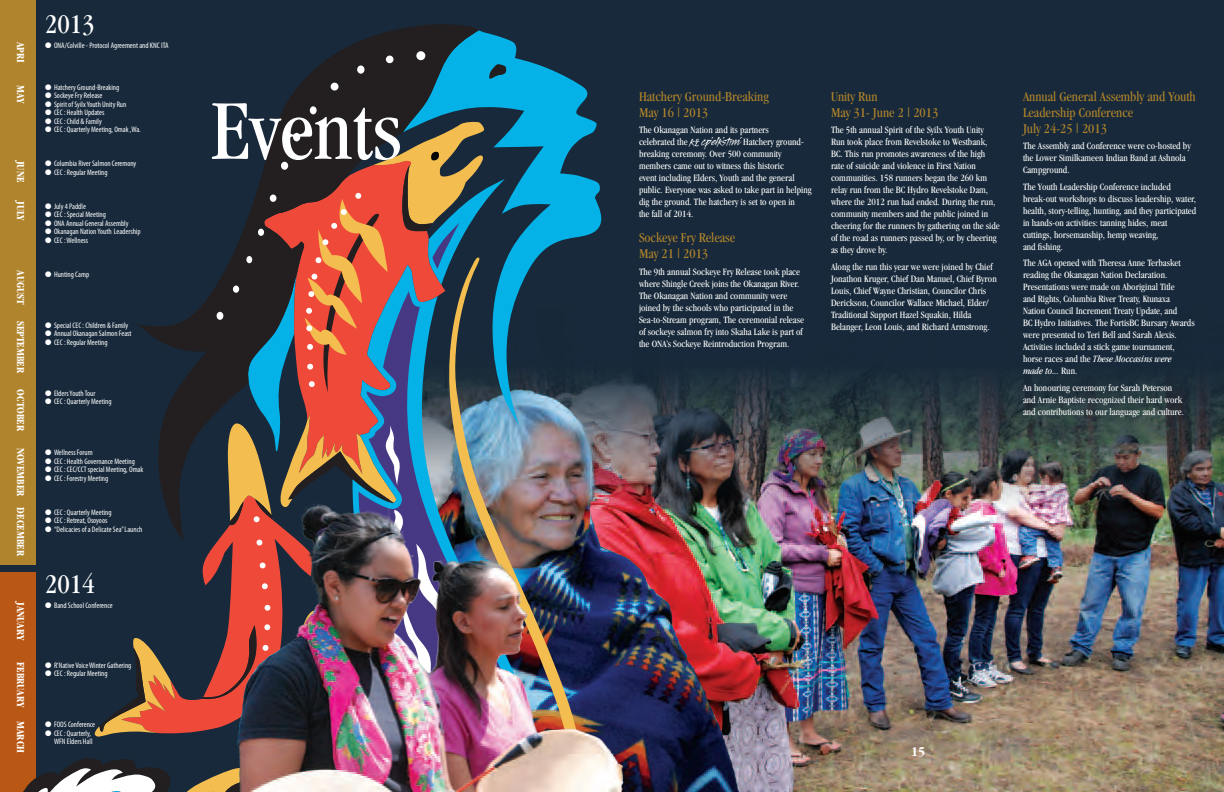
<style>
.page{position:relative;width:1224px;height:792px;background:#17293a}
.page>*{position:absolute;margin:0;border:0;box-sizing:border-box;transform-origin:0 0}
.t1{font:condensed 88px "Garamond";color:#fff}
.t2{font:condensed 28px "Garamond";color:#fff}
.t3{font:condensed 14px/16px "Garamond";color:#b0842c}
.t4{font:700 condensed 14px "Garamond";color:#fff}
.t5{font:700 condensed 11px "Garamond";color:#fff}
.t6{font:condensed 10px/12px "Garamond";color:#fff}
.t7{font:condensed 8px/8.5px "Myriad Pro";color:#fff;text-align:right}
.s1{font-family:"Legault";font-stretch:normal;font-size:14px}
.s2{font-style:italic}
</style>
<div class="page">
<img style="left:611px;top:372px;width:613px;height:420px">
<img style="left:596px;top:381px;width:151px;height:411px">
<div style="left:0;top:0;width:36px;height:564px;background:#b0842c"></div>
<div style="left:0;top:572px;width:36px;height:220px;background:#b95814"></div>
<svg style="left:693px;top:139px;width:7px;height:7px"></svg>
<svg style="left:479px;top:30px;width:123px;height:396px;fill:#05b2e7"></svg>
<svg style="left:489px;top:64px;width:18px;height:15px"></svg>
<svg style="left:521px;top:257px;width:75px;height:242px"></svg>
<svg style="left:280px;top:24px;width:199px;height:91px;fill:#231f20"></svg>
<div style="left:416px;top:51px;width:9px;height:9px;background:#fff;border-radius:50%"></div>
<div style="left:386px;top:56px;width:8px;height:7px;background:#fff;border-radius:50%"></div>
<div style="left:357px;top:66px;width:8px;height:8px;background:#fff;border-radius:50%"></div>
<div style="left:331px;top:83px;width:8px;height:8px;background:#fff;border-radius:50%"></div>
<div style="left:310px;top:106px;width:7px;height:8px;background:#fff;border-radius:50%"></div>
<svg style="left:521px;top:265px;width:41px;height:234px"></svg>
<img style="left:521px;top:291px;width:28px;height:208px">
<img style="left:521px;top:499px;width:113px;height:293px">
<img style="left:6px;top:115px;width:515px;height:677px">
<p class="t5" style="left:27px;top:42px;width:22px;rotate:90deg">Apri</p>
<p class="t5" style="left:27px;top:85px;width:20px;rotate:90deg">May</p>
<p class="t5" style="left:27px;top:161px;width:23px;rotate:90deg">June</p>
<p class="t5" style="left:27px;top:201px;width:21px;rotate:90deg">July</p>
<p class="t5" style="left:27px;top:270px;width:36px;rotate:90deg">August</p>
<p class="t5" style="left:27px;top:321px;width:54px;rotate:90deg">September</p>
<p class="t5" style="left:27px;top:389px;width:43px;rotate:90deg">October</p>
<p class="t5" style="left:27px;top:448px;width:110px;rotate:90deg">November December</p>
<p class="t5" style="left:27px;top:602px;width:40px;rotate:90deg">January</p>
<p class="t5" style="left:27px;top:662px;width:92px;rotate:90deg">February March</p>
<h2 class="t2" style="left:45px;top:8px;width:51px">2013</h2>
<p class="t7" style="left:45px;top:42px;width:125px">● ONA/Colville - Protocol Agreement and KNC ITA</p>
<p class="t7" style="left:45px;top:83px;width:76px">● Hatchery Ground-Breaking</p>
<p class="t7" style="left:45px;top:92px;width:59px">● Sockeye Fry Release</p>
<p class="t7" style="left:45px;top:100px;width:83px">● Spirit of Syilx Youth Unity Run</p>
<p class="t7" style="left:45px;top:109px;width:61px">● CEC : Health Updates</p>
<p class="t7" style="left:45px;top:117px;width:58px">● CEC : Child &amp; Family</p>
<p class="t7" style="left:45px;top:126px;width:97px">● CEC : Quarterly Meeting, Omak ,Wa.</p>
<p class="t7" style="left:45px;top:160px;width:93px">● Columbia River Salmon Ceremony</p>
<p class="t7" style="left:45px;top:168px;width:64px">● CEC : Regular Meeting</p>
<p class="t7" style="left:45px;top:202px;width:42px">● July 4 Paddle</p>
<p class="t7" style="left:45px;top:211px;width:62px">● CEC : Special Meeting</p>
<p class="t7" style="left:45px;top:219px;width:85px">● ONA Annual General Assembly</p>
<p class="t7" style="left:45px;top:228px;width:97px">● Okanagan Nation Youth Leadership</p>
<p class="t7" style="left:45px;top:236px;width:45px">● CEC : Wellness</p>
<p class="t7" style="left:45px;top:270px;width:46px">● Hunting Camp</p>
<p class="t7" style="left:45px;top:321px;width:85px">● Special CEC : Children &amp; Family</p>
<p class="t7" style="left:45px;top:330px;width:88px">● Annual Okanagan Salmon Feast</p>
<p class="t7" style="left:45px;top:338px;width:64px">● CEC : Regular Meeting</p>
<p class="t7" style="left:45px;top:389px;width:52px">● Elders Youth Tour</p>
<p class="t7" style="left:45px;top:398px;width:68px">● CEC : Quarterly Meeting</p>
<p class="t7" style="left:45px;top:449px;width:49px">● Wellness Forum</p>
<p class="t7" style="left:45px;top:457px;width:91px">● CEC : Health Governance Meeting</p>
<p class="t7" style="left:45px;top:466px;width:100px">● CEC : CEC/CCT special Meeting, Omak</p>
<p class="t7" style="left:45px;top:474px;width:65px">● CEC : Forestry Meeting</p>
<p class="t7" style="left:45px;top:508px;width:68px">● CEC : Quarterly Meeting</p>
<p class="t7" style="left:45px;top:517px;width:64px">● CEC : Retreat, Osoyoos</p>
<p class="t7" style="left:45px;top:525px;width:99px">● “Delicacies of a Delicate Sea” Launch</p>
<h2 class="t2" style="left:45px;top:568px;width:51px">2014</h2>
<p class="t7" style="left:45px;top:602px;width:69px">● Band School Conference</p>
<p class="t7" style="left:45px;top:661px;width:88px">● R’Native Voice Winter Gathering</p>
<p class="t7" style="left:45px;top:670px;width:64px">● CEC : Regular Meeting</p>
<p class="t7" style="left:45px;top:721px;width:52px">● FOOS Conference</p>
<p class="t7" style="left:45px;top:729px;width:49px">● CEC : Quarterly,<br>WFN Elders Hall</p>
<h1 class="t1" style="left:211px;top:82px;width:192px">Events</h1>
<h3 class="t3" style="left:639px;top:88px;width:131px">Hatchery Ground-Breaking<br>May 16 | 2013</h3>
<p class="t6" style="left:639px;top:124px;width:174px">The Okanagan Nation and its partners<br>celebrated the <span class="s1">k cp’elk’stim’</span> Hatchery ground&shy;breaking ceremony. Over 500 community members came out to witness this historic<br>event including Elders, Youth and the general public. Everyone was asked to take part in helping dig the ground. The hatchery is set to open in<br>the fall of 2014.</p>
<h3 class="t3" style="left:639px;top:230px;width:98px">Sockeye Fry Release<br>May 21 | 2013</h3>
<p class="t6" style="left:639px;top:266px;width:166px">The 9th annual Sockeye Fry Release took place where Shingle Creek joins the Okanagan River.<br>The Okanagan Nation and community were joined by the schools who participated in the Sea-to-Stream program, The ceremonial release of sockeye salmon fry into Skaha Lake is part of the ONA’s Sockeye Reintroduction Program.</p>
<h3 class="t3" style="left:831px;top:88px;width:109px">Unity Run<br>May 31- June 2 | 2013</h3>
<p class="t6" style="left:831px;top:124px;width:170px">The 5th annual Spirit of the Syilx Youth Unity Run took place from Revelstoke to Westbank, BC. This run promotes awareness of the high rate of suicide and violence in First Nation communities. 158 runners began the 260 km relay run from the BC Hydro Revelstoke Dam, where the 2012 run had ended. During the run, community members and the public joined in cheering for the runners by gathering on the side of the road as runners passed by, or by cheering as they drove by.</p>
<p class="t6" style="left:831px;top:261px;width:167px">Along the run this year we were joined by Chief Jonathon Kruger, Chief Dan Manuel, Chief Byron Louis, Chief Wayne Christian, Councilor Chris Derickson, Councilor Wallace Michael, Elder/ Traditional Support Hazel Squakin, Hilda Belanger, Leon Louis, and Richard Armstrong.</p>
<h3 class="t3" style="left:1023px;top:88px;width:174px">Annual General Assembly and Youth<br>Leadership Conference<br>July 24-25 | 2013</h3>
<p class="t6" style="left:1023px;top:140px;width:169px">The Assembly and Conference were co-hosted by the Lower Similkameen Indian Band at Ashnola<br>Campground.</p>
<p class="t6" style="left:1023px;top:181px;width:175px">The Youth Leadership Conference included break-out workshops to discuss leadership, water, health, story-telling, hunting, and they participated in hands-on activities: tanning hides, meat cuttings, horsemanship, hemp weaving,<br>and fishing.</p>
<p class="t6" style="left:1023px;top:257px;width:173px">The AGA opened with Theresa Anne Terbasket reading the Okanagan Nation Declaration.<br>Presentations were made on Aboriginal Title<br>and Rights, Columbia River Treaty, Ktunaxa<br>Nation Council Increment Treaty Update, and<br>BC Hydro Initiatives. The FortisBC Bursary Awards were presented to Teri Bell and Sarah Alexis.<br>Activities included a stick game tournament, horse races and the <span class="s2">These Moccasins were<br>made to...</span> Run.</p>
<p class="t6" style="left:1023px;top:382px;width:162px">An honouring ceremony for Sarah Peterson and Arnie Baptiste recognized their hard work and contributions to our language and culture.</p>
<h3 class="t4" style="left:911px;top:744px;width:15px">15</h3>
</div>
